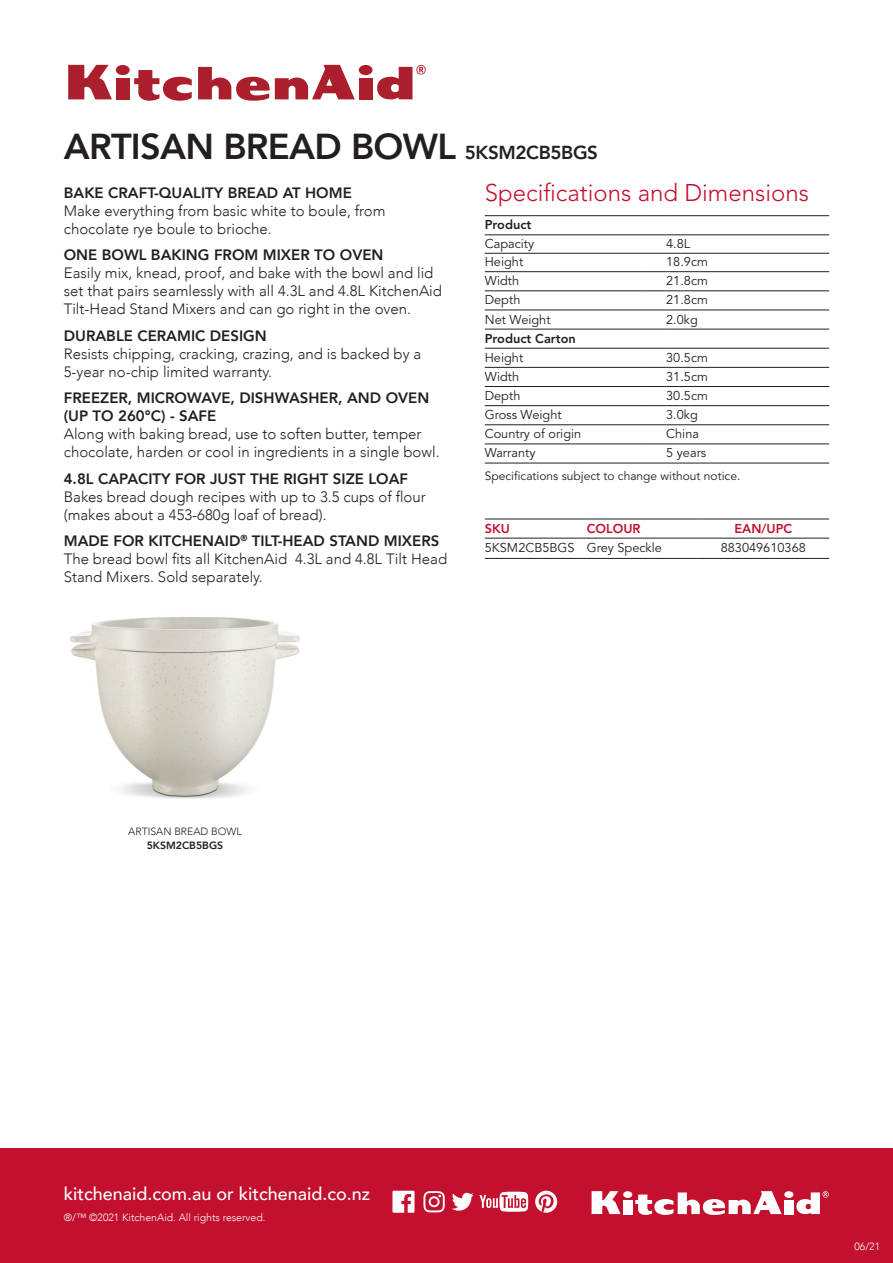
<style>
.page{position:relative;width:893px;height:1263px;background:#fff}
.page>*{position:absolute;margin:0;border:0;box-sizing:border-box;transform-origin:0 0}
.t1{font:800 36px "Avenir";letter-spacing:-.02em;color:#231f20}
.t2{font:300 24px "Avenir LT Std";color:#c3102f}
.t3{font:500 18px "Avenir";color:#fff}
.t4{font:300 15px/18px "Avenir";color:#231f20}
.t5{font:800 15px/18px "Avenir";color:#231f20}
.t6{font:12.75px "Avenir LT Std";color:#231f20}
.t7{font:800 12.75px "Avenir LT Std";color:#231f20}
.t8{font:800 12.75px "Avenir LT Std";color:#c3102f}
.t9{font:12px "Avenir LT Std";color:#231f20}
.t10{font:300 10.5px "Avenir";color:#fff}
.t11{font:300 10.5px "Avenir";color:#231f20}
.t12{font:800 10.5px "Avenir";color:#231f20}
.s1{font-size:18.75px}
.s2{font-weight:800}
</style>
<div class="page">
<div style="left:0;top:1148px;width:893px;height:115px;background:#c3102f"></div>
<div style="left:623px;top:1200px;width:9px;height:14px;background:#fff"></div>
<div style="left:623px;top:1191px;width:9px;height:7px;background:#fff;border-radius:50%"></div>
<div style="left:784px;top:1200px;width:9px;height:14px;background:#fff"></div>
<div style="left:784px;top:1191px;width:9px;height:7px;background:#fff;border-radius:50%"></div>
<svg style="left:592px;top:1191px;width:29px;height:23px"></svg>
<svg style="left:635px;top:1191px;width:147px;height:24px"></svg>
<svg style="left:796px;top:1191px;width:33px;height:23px"></svg>
<svg style="left:392px;top:1191px;width:22px;height:22px"></svg>
<svg style="left:535px;top:1191px;width:22px;height:22px"></svg>
<svg style="left:452px;top:1192px;width:76px;height:20px"></svg>
<svg style="left:423px;top:1191px;width:22px;height:21px"></svg>
<div style="left:116px;top:78px;width:14px;height:21px;background:#ab1e2c"></div>
<div style="left:116px;top:65px;width:14px;height:10px;background:#ab1e2c;border-radius:50%"></div>
<div style="left:359px;top:78px;width:14px;height:21px;background:#ab1e2c"></div>
<div style="left:359px;top:65px;width:14px;height:10px;background:#ab1e2c;border-radius:50%"></div>
<svg style="left:198px;top:65px;width:157px;height:36px"></svg>
<svg style="left:68px;top:65px;width:44px;height:34px"></svg>
<svg style="left:134px;top:70px;width:58px;height:31px"></svg>
<svg style="left:377px;top:65px;width:49px;height:34px"></svg>
<img style="left:70px;top:616px;width:230px;height:183px">
<hr style="left:485px;top:215px;width:156px;height:1px;background:#231f20">
<svg style="left:641px;top:215px;width:25px;height:1px"></svg>
<hr style="left:666px;top:215px;width:163px;height:1px;background:#231f20">
<hr style="left:485px;top:235px;width:156px;height:1px;background:#231f20">
<svg style="left:641px;top:235px;width:25px;height:1px"></svg>
<hr style="left:666px;top:235px;width:163px;height:1px;background:#231f20">
<hr style="left:485px;top:253px;width:156px;height:1px;background:#231f20">
<svg style="left:641px;top:253px;width:25px;height:1px"></svg>
<hr style="left:666px;top:253px;width:163px;height:1px;background:#231f20">
<hr style="left:485px;top:271px;width:156px;height:1px;background:#231f20">
<svg style="left:641px;top:271px;width:25px;height:1px"></svg>
<hr style="left:666px;top:271px;width:163px;height:1px;background:#231f20">
<hr style="left:485px;top:291px;width:156px;height:1px;background:#231f20">
<svg style="left:641px;top:291px;width:25px;height:1px"></svg>
<hr style="left:666px;top:291px;width:163px;height:1px;background:#231f20">
<hr style="left:485px;top:310px;width:156px;height:1px;background:#231f20">
<svg style="left:641px;top:310px;width:25px;height:1px"></svg>
<hr style="left:666px;top:310px;width:163px;height:1px;background:#231f20">
<hr style="left:485px;top:329px;width:156px;height:1px;background:#231f20">
<svg style="left:641px;top:329px;width:25px;height:1px"></svg>
<hr style="left:666px;top:329px;width:163px;height:1px;background:#231f20">
<hr style="left:485px;top:348px;width:156px;height:1px;background:#231f20">
<svg style="left:641px;top:348px;width:25px;height:1px"></svg>
<hr style="left:666px;top:348px;width:163px;height:1px;background:#231f20">
<hr style="left:485px;top:367px;width:156px;height:1px;background:#231f20">
<svg style="left:641px;top:367px;width:25px;height:1px"></svg>
<hr style="left:666px;top:367px;width:163px;height:1px;background:#231f20">
<hr style="left:485px;top:386px;width:156px;height:1px;background:#231f20">
<svg style="left:641px;top:386px;width:25px;height:1px"></svg>
<hr style="left:666px;top:386px;width:163px;height:1px;background:#231f20">
<hr style="left:485px;top:405px;width:156px;height:1px;background:#231f20">
<svg style="left:641px;top:405px;width:25px;height:1px"></svg>
<hr style="left:666px;top:405px;width:163px;height:1px;background:#231f20">
<hr style="left:485px;top:424px;width:156px;height:1px;background:#231f20">
<svg style="left:641px;top:424px;width:25px;height:1px"></svg>
<hr style="left:666px;top:424px;width:163px;height:1px;background:#231f20">
<hr style="left:485px;top:444px;width:156px;height:1px;background:#231f20">
<svg style="left:641px;top:444px;width:25px;height:1px"></svg>
<hr style="left:666px;top:444px;width:163px;height:1px;background:#231f20">
<hr style="left:485px;top:463px;width:156px;height:1px;background:#231f20">
<svg style="left:641px;top:463px;width:25px;height:1px"></svg>
<hr style="left:666px;top:463px;width:163px;height:1px;background:#231f20">
<hr style="left:485px;top:519px;width:102px;height:1px;background:#231f20">
<hr style="left:587px;top:519px;width:110px;height:1px;background:#231f20">
<hr style="left:697px;top:519px;width:132px;height:1px;background:#231f20">
<hr style="left:485px;top:538px;width:102px;height:1px;background:#231f20">
<hr style="left:587px;top:538px;width:110px;height:1px;background:#231f20">
<hr style="left:697px;top:538px;width:132px;height:1px;background:#231f20">
<hr style="left:485px;top:558px;width:102px;height:1px;background:#231f20">
<hr style="left:587px;top:558px;width:110px;height:1px;background:#231f20">
<hr style="left:697px;top:558px;width:132px;height:1px;background:#231f20">
<h1 class="t1" style="left:64px;top:119px;width:536px">ARTISAN BREAD BOWL <span class="s1">5KSM2CB5BGS</span></h1>
<p class="t5" style="left:64px;top:184px;width:290px">BAKE CRAFT-QUALITY BREAD AT HOME</p>
<p class="t4" style="left:64px;top:202px;width:323px">Make everything from basic white to boule, from chocolate rye boule to brioche.</p>
<p class="t5" style="left:64px;top:246px;width:321px">ONE BOWL BAKING FROM MIXER TO OVEN</p>
<p class="t4" style="left:64px;top:264px;width:380px">Easily mix, knead, proof, and bake with the bowl and lid set that pairs seamlessly with all 4.3L and 4.8L KitchenAid<br>Tilt-Head Stand Mixers and can go right in the oven.</p>
<p class="t5" style="left:64px;top:327px;width:205px">DURABLE CERAMIC DESIGN</p>
<p class="t4" style="left:64px;top:345px;width:359px">Resists chipping, cracking, crazing, and is backed by a<br>5-year no-chip limited warranty.</p>
<p class="t5" style="left:64px;top:389px;width:367px">FREEZER, MICROWAVE, DISHWASHER, AND OVEN (UP TO 260°C) - SAFE</p>
<p class="t4" style="left:64px;top:425px;width:377px">Along with baking bread, use to soften butter, temper chocolate, harden or cool in ingredients in a single bowl.</p>
<p class="t5" style="left:64px;top:470px;width:346px">4.8L CAPACITY FOR JUST THE RIGHT SIZE LOAF</p>
<p class="t4" style="left:64px;top:488px;width:363px">Bakes bread dough recipes with up to 3.5 cups of flour (makes about a 453-680g loaf of bread).</p>
<p class="t4" style="left:64px;top:532px;width:385px"><span class="s2">MADE FOR KITCHENAID</span><sup>®</sup> <span class="s2">TILT-HEAD STAND MIXERS<br></span>The bread bowl fits all KitchenAid 4.3L and 4.8L Tilt Head<br>Stand Mixers. Sold separately.</p>
<h2 class="t2" style="left:485px;top:179px;width:326px">Specifications and Dimensions</h2>
<p class="t7" style="left:485px;top:217px;width:48px">Product</p>
<p class="t6" style="left:485px;top:236px;width:51px">Capacity</p>
<p class="t6" style="left:666px;top:236px;width:26px">4.8L</p>
<p class="t6" style="left:485px;top:255px;width:40px">Height</p>
<p class="t6" style="left:666px;top:255px;width:43px">18.9cm</p>
<p class="t6" style="left:485px;top:273px;width:36px">Width</p>
<p class="t6" style="left:666px;top:273px;width:43px">21.8cm</p>
<p class="t6" style="left:485px;top:293px;width:37px">Depth</p>
<p class="t6" style="left:666px;top:293px;width:43px">21.8cm</p>
<p class="t6" style="left:485px;top:312px;width:67px">Net Weight</p>
<p class="t6" style="left:666px;top:312px;width:33px">2.0kg</p>
<p class="t7" style="left:485px;top:331px;width:93px">Product Carton</p>
<p class="t6" style="left:485px;top:350px;width:40px">Height</p>
<p class="t6" style="left:666px;top:350px;width:43px">30.5cm</p>
<p class="t6" style="left:485px;top:369px;width:36px">Width</p>
<p class="t6" style="left:666px;top:369px;width:43px">31.5cm</p>
<p class="t6" style="left:485px;top:388px;width:37px">Depth</p>
<p class="t6" style="left:666px;top:388px;width:43px">30.5cm</p>
<p class="t6" style="left:485px;top:407px;width:78px">Gross Weight</p>
<p class="t6" style="left:666px;top:407px;width:33px">3.0kg</p>
<p class="t6" style="left:485px;top:427px;width:98px">Country of origin</p>
<p class="t6" style="left:666px;top:427px;width:34px">China</p>
<p class="t6" style="left:485px;top:446px;width:52px">Warranty</p>
<p class="t6" style="left:666px;top:446px;width:42px">5 years</p>
<p class="t9" style="left:485px;top:469px;width:257px">Specifications subject to change without notice.</p>
<p class="t8" style="left:485px;top:520px;width:27px">SKU</p>
<p class="t8" style="left:587px;top:520px;width:55px">COLOUR</p>
<p class="t8" style="left:734px;top:520px;width:59px">EAN/UPC</p>
<p class="t6" style="left:485px;top:540px;width:179px">5KSM2CB5BGS Grey Speckle</p>
<p class="t6" style="left:721px;top:540px;width:87px">883049610368</p>
<p class="t11" style="left:128px;top:825px;width:115px">ARTISAN BREAD BOWL</p>
<p class="t12" style="left:147px;top:837px;width:78px">5KSM2CB5BGS</p>
<p class="t3" style="left:64px;top:1178px;width:308px">kitchenaid.com.au or kitchenaid.co.nz</p>
<p class="t10" style="left:64px;top:1211px;width:203px">®/™ ©2021 KitchenAid. All rights reserved.</p>
<p class="t10" style="left:854px;top:1240px;width:27px">06/21</p>
</div>
